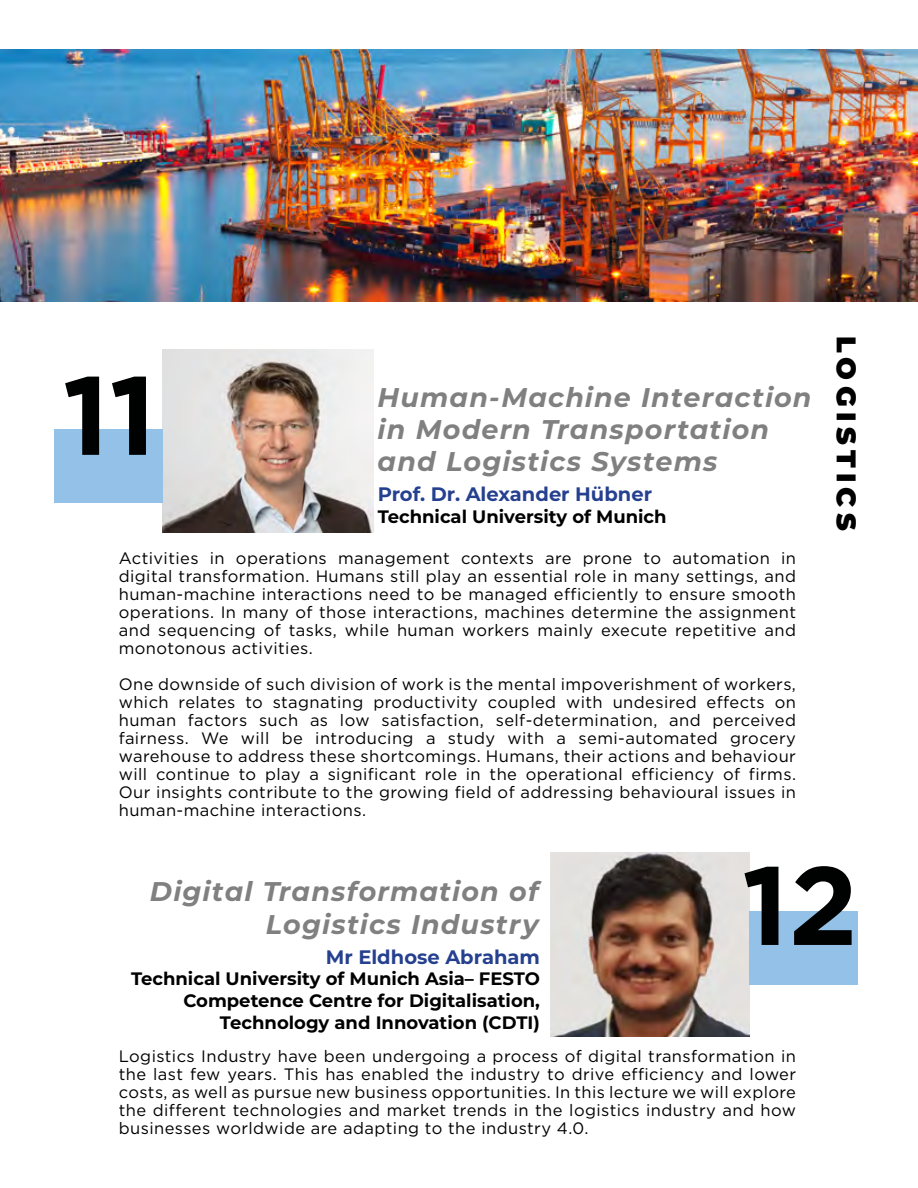
<style>
.page{position:relative;width:918px;height:1188px;background:#fff}
.page>*{position:absolute;margin:0;border:0;box-sizing:border-box;transform-origin:0 0}
.t1{font:700 111px "Gotham";color:#000101}
.t2{font:italic 700 27px/32.4px "Montserrat";letter-spacing:.04em;color:#808080;text-align:right}
.t3{font:900 27px "Montserrat";letter-spacing:.2em;color:#000}
.t4{font:700 19.5px "Montserrat";color:#25408f}
.t5{font:700 18px/21.6px "Montserrat";color:#000101;text-align:right}
.t6{font:700 18px "Montserrat";color:#000}
.t7{font:16.5px/18px "Gotham";letter-spacing:.025em;color:#000;text-align:justify}
.s1{color:#000}
</style>
<div class="page">
<img style="left:550px;top:853px;width:199px;height:183px">
<img style="left:163px;top:349px;width:210px;height:184px">
<img style="left:0;top:49px;width:918px;height:253px">
<div style="left:749px;top:911px;width:109px;height:73px;background:#93c1e7"></div>
<div style="left:54px;top:429px;width:109px;height:73px;background:#93c1e7"></div>
<h1 class="t1" style="left:62px;top:351px;width:95px">11</h1>
<h2 class="t2" style="left:378px;top:380px;width:435px;text-align:left">Human-Machine Interaction in Modern Transportation and Logistics Systems</h2>
<p class="t4" style="left:378px;top:480px;width:276px">Prof. Dr. Alexander Hübner</p>
<p class="t6" style="left:378px;top:504px;width:290px">Technical University of Munich</p>
<p class="t7" style="left:119px;top:549px;width:679px">Activities in operations management contexts are prone to automation in digital transformation. Humans still play an essential role in many settings, and human-machine interactions need to be managed efficiently to ensure smooth operations. In many of those interactions, machines determine the assignment and sequencing of tasks, while human workers mainly execute repetitive and monotonous activities.</p>
<p class="t7" style="left:119px;top:675px;width:679px">One downside of such division of work is the mental impoverishment of workers, which relates to stagnating productivity coupled with undesired effects on human factors such as low satisfaction, self-determination, and perceived fairness. We will be introducing a study with a semi-automated grocery warehouse to address these shortcomings. Humans, their actions and behaviour will continue to play a significant role in the operational efficiency of firms.<br>Our insights contribute to the growing field of addressing behavioural issues in human-machine interactions.</p>
<h2 class="t3" style="left:867px;top:336px;width:196px;rotate:90deg">LOGISTICS</h2>
<h2 class="t2" style="left:150px;top:874px;width:390px">Digital Transformation of<br>Logistics Industry</h2>
<h1 class="t1" style="left:742px;top:841px;width:117px">12</h1>
<p class="t4" style="left:326px;top:943px;width:216px">Mr Eldhose Abraham</p>
<p class="t5" style="left:131px;top:967px;width:410px"><span class="s1">Technical University of Munich Asia</span>– FESTO<br>Competence Centre for Digitalisation,<br>Technology and Innovation (CDTI)</p>
<p class="t7" style="left:119px;top:1047px;width:679px">Logistics Industry have been undergoing a process of digital transformation in the last few years. This has enabled the industry to drive efficiency and lower costs, as well as pursue new business opportunities. In this lecture we will explore the different technologies and market trends in the logistics industry and how businesses worldwide are adapting to the industry 4.0.</p>
</div>
